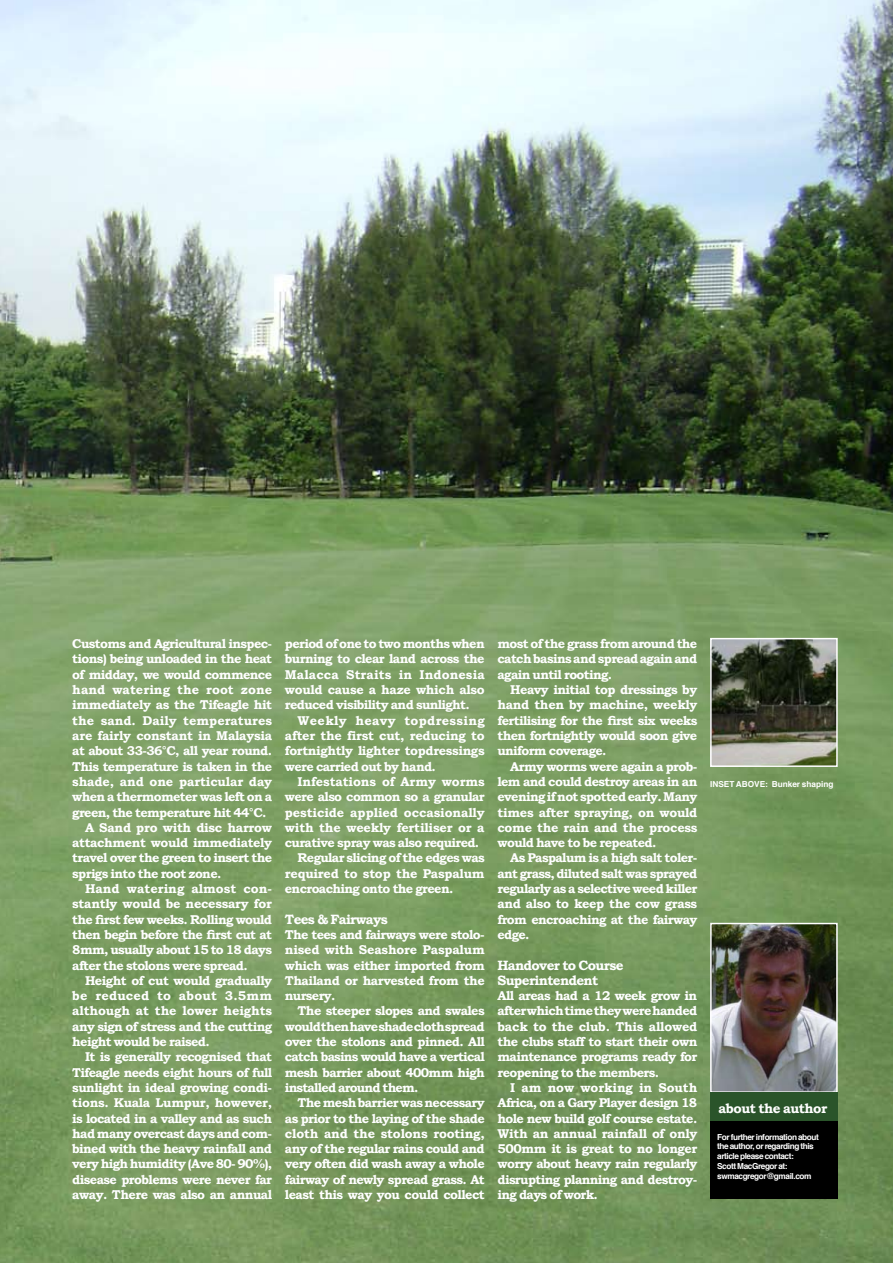
<style>
.page{position:relative;width:893px;height:1263px;background:#fff}
.page>*{position:absolute;margin:0;border:0;box-sizing:border-box;transform-origin:0 0}
.t1{font:700 13.5px/15.3px "Bookman Old Style";letter-spacing:-.05em;color:#fff}
.t2{font:700 12.75px/15.3px "Bookman Old Style";letter-spacing:-.05em;color:#fff;text-align:justify}
.t3{font:700 12.75px "Bookman Old Style";letter-spacing:-.02em;color:#fff}
.t4{font:700 12.75px "Bookman Old Style";letter-spacing:-.01em;color:#fff}
.t5{font:700 12.75px "Bookman Old Style";letter-spacing:-.015em;color:#fff}
.t6{font:700 12.75px "Bookman Old Style";letter-spacing:.005em;color:#fff}
.t7{font:700 12.75px "Bookman Old Style";letter-spacing:-.005em;color:#fff}
.t8{font:700 12.75px "Bookman Old Style";letter-spacing:-.03em;color:#fff}
.t9{font:700 12.75px "Bookman Old Style";letter-spacing:-.025em;color:#fff}
.t10{font:700 12.75px "Bookman Old Style";color:#fff}
.t11{font:700 12.75px "Bookman Old Style";letter-spacing:.015em;color:#fff}
.t12{font:700 8.25px/9.8px "Helvetica";letter-spacing:-.05em;color:#fff}
.t13{font:700 8.25px "Helvetica";color:#fff}
</style>
<div class="page">
<img style="left:0;top:0;width:893px;height:1263px">
<img style="left:713px;top:641px;width:122px;height:123px">
<div style="left:710px;top:638px;width:128px;height:129px;border:2px solid #fff"></div>
<img style="left:713px;top:926px;width:122px;height:164px">
<div style="left:710px;top:923px;width:128px;height:170px;border:2px solid #fff"></div>
<div style="left:710px;top:1092px;width:128px;height:107px;background:#000"></div>
<div style="left:710px;top:1092px;width:128px;height:29px;background:#2a542a"></div>
<p class="t2" style="left:72px;top:636px;width:201px">Customs and Agricultural inspec-</p>
<p class="t2" style="left:72px;top:651px;width:201px">tions) being unloaded in the heat</p>
<p class="t2" style="left:72px;top:667px;width:201px">of midday, we would commence</p>
<p class="t6" style="left:72px;top:682px;width:201px">hand watering the root zone</p>
<p class="t2" style="left:72px;top:697px;width:201px">immediately as the Tifeagle hit</p>
<p class="t10" style="left:72px;top:713px;width:201px">the sand. Daily temperatures</p>
<p class="t3" style="left:72px;top:728px;width:201px">are fairly constant in Malaysia</p>
<p class="t2" style="left:72px;top:743px;width:201px">at about 33-36°C, all year round.</p>
<p class="t2" style="left:72px;top:758px;width:201px">This temperature is taken in the</p>
<p class="t4" style="left:72px;top:774px;width:201px">shade, and one particular day</p>
<p class="t2" style="left:72px;top:789px;width:201px">when a thermometer was left on a</p>
<p class="t2" style="left:72px;top:804px;width:196px">green, the temperature hit 44°C.</p>
<p class="t3" style="left:85px;top:820px;width:188px">A Sand pro with disc harrow</p>
<p class="t8" style="left:72px;top:835px;width:201px">attachment would immediately</p>
<p class="t2" style="left:72px;top:850px;width:201px">travel over the green to insert the</p>
<p class="t2" style="left:72px;top:865px;width:151px">sprigs into the root zone.</p>
<p class="t6" style="left:85px;top:881px;width:188px">Hand watering almost con-</p>
<p class="t3" style="left:72px;top:896px;width:201px">stantly would be necessary for</p>
<p class="t2" style="left:72px;top:911px;width:201px">the first few weeks. Rolling would</p>
<p class="t2" style="left:72px;top:927px;width:201px">then begin before the first cut at</p>
<p class="t2" style="left:72px;top:942px;width:201px">8mm, usually about 15 to 18 days</p>
<p class="t2" style="left:72px;top:957px;width:177px">after the stolons were spread.</p>
<p class="t2" style="left:85px;top:973px;width:189px">Height of cut would gradually</p>
<p class="t11" style="left:72px;top:988px;width:201px">be reduced to about 3.5mm</p>
<p class="t4" style="left:72px;top:1003px;width:201px">although at the lower heights</p>
<p class="t2" style="left:72px;top:1018px;width:201px">any sign of stress and the cutting</p>
<p class="t2" style="left:72px;top:1034px;width:139px">height would be raised.</p>
<p class="t2" style="left:85px;top:1049px;width:189px">It is generally recognised that</p>
<p class="t2" style="left:72px;top:1064px;width:201px">Tifeagle needs eight hours of full</p>
<p class="t2" style="left:72px;top:1080px;width:201px">sunlight in ideal growing condi-</p>
<p class="t9" style="left:72px;top:1095px;width:201px">tions. Kuala Lumpur, however,</p>
<p class="t2" style="left:72px;top:1110px;width:201px">is located in a valley and as such</p>
<p class="t2" style="left:72px;top:1126px;width:201px">had many overcast days and com-</p>
<p class="t2" style="left:72px;top:1141px;width:201px">bined with the heavy rainfall and</p>
<p class="t2" style="left:72px;top:1156px;width:201px">very high humidity (Ave 80- 90%),</p>
<p class="t2" style="left:72px;top:1171px;width:201px">disease problems were never far</p>
<p class="t2" style="left:72px;top:1187px;width:201px">away. There was also an annual</p>
<p class="t2" style="left:285px;top:636px;width:201px">period of one to two months when burning to clear land across the Malacca Straits in Indonesia would cause a haze which also reduced visibility and sunlight.</p>
<p class="t2" style="left:285px;top:712px;width:201px;text-indent:13px">Weekly heavy topdressing after the first cut, reducing to fortnightly lighter topdressings were carried out by hand.</p>
<p class="t4" style="left:298px;top:774px;width:189px">Infestations of Army worms</p>
<p class="t2" style="left:285px;top:789px;width:201px">were also common so a granular</p>
<p class="t7" style="left:285px;top:804px;width:201px">pesticide applied occasionally</p>
<p class="t5" style="left:285px;top:820px;width:201px">with the weekly fertiliser or a</p>
<p class="t2" style="left:285px;top:835px;width:196px">curative spray was also required.</p>
<p class="t2" style="left:298px;top:850px;width:189px">Regular slicing of the edges was</p>
<p class="t5" style="left:285px;top:866px;width:201px">required to stop the Paspalum</p>
<p class="t2" style="left:285px;top:881px;width:170px">encroaching onto the green.</p>
<p class="t1" style="left:285px;top:911px;width:104px">Tees &amp; Fairways</p>
<p class="t2" style="left:285px;top:927px;width:201px">The tees and fairways were stolo&shy;nised with Seashore Paspalum which was either imported from Thailand or harvested from the nursery.</p>
<p class="t2" style="left:285px;top:1003px;width:201px;text-indent:13px">The steeper slopes and swales would then have shade cloth spread over the stolons and pinned. All catch basins would have a vertical mesh barrier about 400mm high installed around them.</p>
<p class="t2" style="left:285px;top:1095px;width:201px;text-indent:13px">The mesh barrier was necessary as prior to the laying of the shade cloth and the stolons rooting, any of the regular rains could and very often did wash away a whole fairway of newly spread grass. At least this way you could collect</p>
<p class="t2" style="left:497px;top:636px;width:201px">most of the grass from around the catch basins and spread again and again until rooting.</p>
<p class="t2" style="left:497px;top:682px;width:201px;text-indent:13px">Heavy initial top dressings by hand then by machine, weekly fertilising for the first six weeks then fortnightly would soon give uniform coverage.</p>
<p class="t2" style="left:497px;top:758px;width:201px;text-indent:13px">Army worms were again a prob&shy;lem and could destroy areas in an evening if not spotted early. Many times after spraying, on would come the rain and the process would have to be repeated.</p>
<p class="t2" style="left:497px;top:850px;width:201px;text-indent:13px">As Paspalum is a high salt toler&shy;ant grass, diluted salt was sprayed regularly as a selective weed killer and also to keep the cow grass from encroaching at the fairway edge.</p>
<p class="t1" style="left:497px;top:957px;width:128px">Handover to Course<br>Superintendent</p>
<p class="t2" style="left:497px;top:988px;width:201px">All areas had a 12 week grow in after which time they were handed back to the club. This allowed the clubs staff to start their own maintenance programs ready for reopening to the members.</p>
<p class="t2" style="left:497px;top:1080px;width:201px;text-indent:13px">I am now working in South Africa, on a Gary Player design 18 hole new build golf course estate.<br>With an annual rainfall of only 500mm it is great to no longer worry about heavy rain regularly disrupting planning and destroy&shy;ing days of work.</p>
<p class="t13" style="left:710px;top:778px;width:125px">INSET ABOVE: Bunker shaping</p>
<p class="t1" style="left:719px;top:1100px;width:110px">about the author</p>
<p class="t12" style="left:717px;top:1132px;width:103px">For further information about the author, or regarding this article please contact:<br>Scott MacGregor at: swmacgregor@gmail.com</p>
</div>
